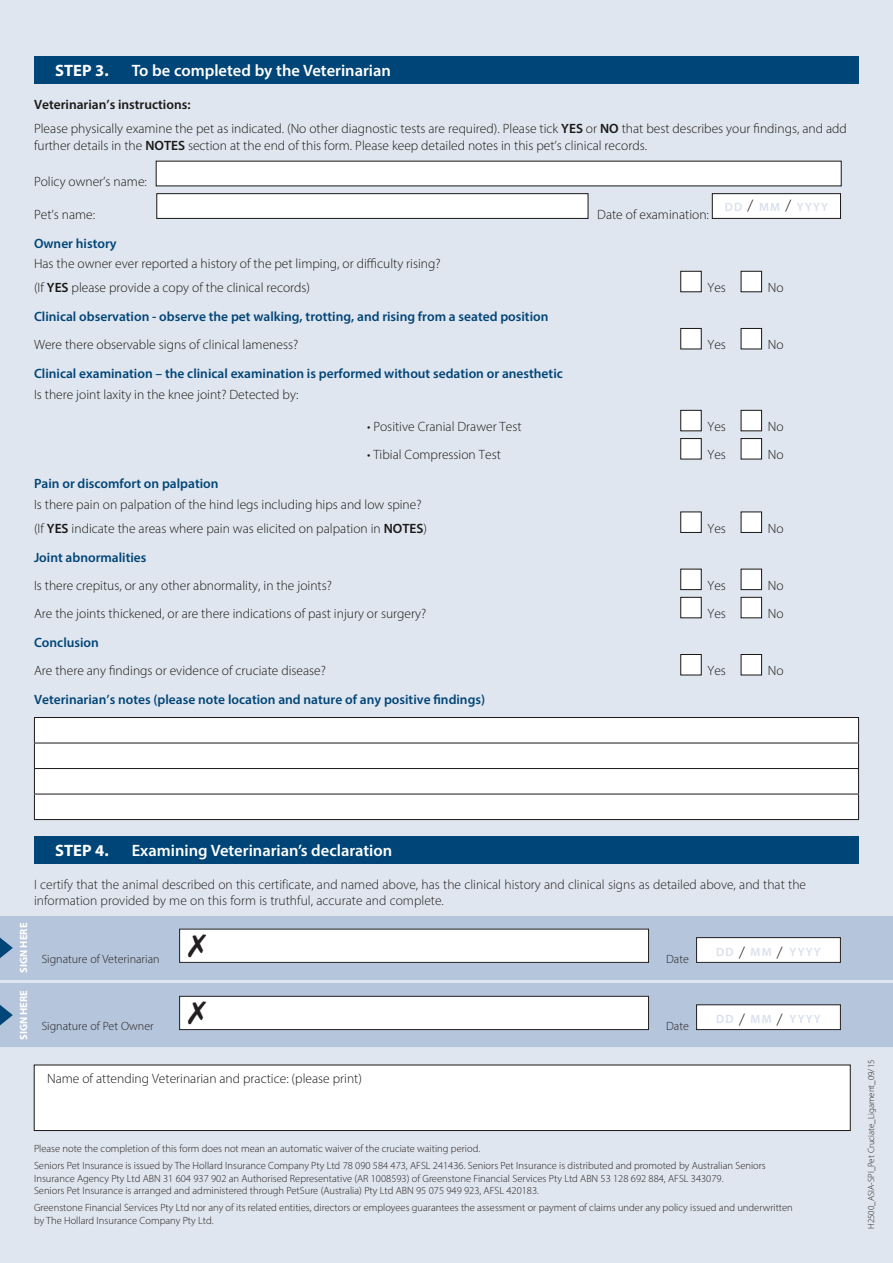
<style>
.page{position:relative;width:893px;height:1263px;background:#e0e6ef}
.page>*{position:absolute;margin:0;border:0;box-sizing:border-box;transform-origin:0 0}
.t1{font:600 16.5px "Myriad Pro";color:#fff}
.t2{font:700 16.5px "Myriad Pro";color:#fff}
.t3{font:300 13.5px/24px "Myriad Pro";color:#191817}
.t4{font:600 13.5px "Myriad Pro";color:#004577}
.t5{font:300 13.5px/16.2px "Myriad Pro";color:#231f20}
.t6{font:300 12px "Myriad Pro";color:#231f20}
.t7{font:600 12px "Myriad Pro";letter-spacing:.1em;color:#d8e0ec}
.t8{font:300 10.5px/12.6px "Myriad Pro";color:#231f20}
.t9{font:700 10.5px "Myriad Pro";letter-spacing:.005em;color:#fff}
.t10{font:300 9px "Myriad Pro";color:#231f20}
.s1{font-weight:600}
.s2{font-weight:300;font-size:16.5px;color:#231f20}
</style>
<div class="page">
<div style="left:34px;top:56px;width:825px;height:28px;background:#004577"></div>
<div style="left:156px;top:161px;width:686px;height:25px;background:#fff"></div>
<div style="left:156px;top:193px;width:432px;height:26px;background:#fff;border:1px solid #191817"></div>
<div style="left:712px;top:194px;width:128px;height:24px;background:#fff"></div>
<div style="left:712px;top:193px;width:129px;height:26px;border:1px solid #191817"></div>
<div style="left:680px;top:271px;width:22px;height:21px;background:#fff;border:1px solid #191817"></div>
<div style="left:741px;top:271px;width:21px;height:21px;background:#fff;border:1px solid #191817"></div>
<div style="left:680px;top:328px;width:22px;height:21px;background:#fff;border:1px solid #191817"></div>
<div style="left:741px;top:328px;width:21px;height:21px;background:#fff;border:1px solid #191817"></div>
<div style="left:680px;top:410px;width:22px;height:21px;background:#fff;border:1px solid #191817"></div>
<div style="left:741px;top:410px;width:21px;height:21px;background:#fff;border:1px solid #191817"></div>
<div style="left:680px;top:438px;width:22px;height:21px;background:#fff;border:1px solid #191817"></div>
<div style="left:741px;top:438px;width:21px;height:21px;background:#fff;border:1px solid #191817"></div>
<div style="left:680px;top:511px;width:22px;height:22px;background:#fff;border:1px solid #191817"></div>
<div style="left:741px;top:511px;width:21px;height:22px;background:#fff;border:1px solid #191817"></div>
<div style="left:680px;top:569px;width:22px;height:21px;background:#fff;border:1px solid #191817"></div>
<div style="left:741px;top:569px;width:21px;height:21px;background:#fff;border:1px solid #191817"></div>
<div style="left:680px;top:597px;width:22px;height:21px;background:#fff;border:1px solid #191817"></div>
<div style="left:741px;top:597px;width:21px;height:21px;background:#fff;border:1px solid #191817"></div>
<div style="left:680px;top:654px;width:22px;height:21px;background:#fff;border:1px solid #191817"></div>
<div style="left:741px;top:654px;width:21px;height:21px;background:#fff;border:1px solid #191817"></div>
<div style="left:35px;top:718px;width:823px;height:101px;background:#fff"></div>
<hr style="left:34px;top:717px;width:825px;height:1px;background:#191817">
<hr style="left:34px;top:743px;width:825px;height:1px;background:#191817">
<hr style="left:34px;top:768px;width:825px;height:1px;background:#191817">
<hr style="left:34px;top:794px;width:825px;height:1px;background:#191817">
<svg style="left:34px;top:718px;width:1px;height:101px"></svg>
<svg style="left:858px;top:718px;width:1px;height:101px"></svg>
<hr style="left:34px;top:819px;width:825px;height:1px;background:#191817">
<div style="left:34px;top:836px;width:825px;height:28px;background:#004577"></div>
<div style="left:0;top:916px;width:893px;height:64px;background:#b5c5db"></div>
<svg style="left:0;top:937px;width:13px;height:21px"></svg>
<div style="left:180px;top:929px;width:468px;height:33px;background:#fff"></div>
<div style="left:179px;top:929px;width:470px;height:34px;border:1px solid #231f20"></div>
<div style="left:697px;top:938px;width:143px;height:24px;background:#fff"></div>
<div style="left:696px;top:937px;width:145px;height:26px;border:1px solid #231f20"></div>
<div style="left:0;top:983px;width:893px;height:64px;background:#b5c5db"></div>
<svg style="left:0;top:1005px;width:13px;height:20px"></svg>
<div style="left:180px;top:996px;width:468px;height:33px;background:#fff"></div>
<div style="left:179px;top:996px;width:470px;height:34px;border:1px solid #231f20"></div>
<div style="left:697px;top:1005px;width:143px;height:24px;background:#fff"></div>
<div style="left:696px;top:1004px;width:145px;height:26px;border:1px solid #231f20"></div>
<div style="left:34px;top:1065px;width:816px;height:65px;background:#fff"></div>
<div style="left:34px;top:1065px;width:816px;height:66px;border:1px solid #191817"></div>
<p class="t2" style="left:55px;top:59px;width:55px">STEP 3.</p>
<p class="t1" style="left:132px;top:60px;width:261px">To be completed by the Veterinarian</p>
<p class="t3" style="left:34px;top:92px;width:814px;line-height:24.8px"><span class="s1">Veterinarian’s instructions:<br></span>Please physically examine the pet as indicated. (No other diagnostic tests are required). Please tick <span class="s1">YES</span> or <span class="s1">NO</span> that best describes your findings, and add</p>
<p class="t3" style="left:34px;top:133px;width:615px">further details in the <span class="s1">NOTES</span> section at the end of this form. Please keep detailed notes in this pet’s clinical records.</p>
<p class="t3" style="left:34px;top:170px;width:114px">Policy owner’s name:</p>
<p class="t3" style="left:34px;top:202px;width:63px">Pet’s name:</p>
<p class="t3" style="left:597px;top:202px;width:113px">Date of examination:</p>
<p class="t7" style="left:725px;top:199px;width:105px">DD <span class="s2">/</span> MM <span class="s2">/</span> YYYY</p>
<p class="t4" style="left:34px;top:235px;width:84px">Owner history</p>
<p class="t3" style="left:34px;top:252px;width:408px">Has the owner ever reported a history of the pet limping, or difficulty rising? (If <span class="s1">YES</span> please provide a copy of the clinical records)</p>
<p class="t3" style="left:707px;top:276px;width:20px">Yes</p>
<p class="t3" style="left:768px;top:276px;width:17px">No</p>
<p class="t4" style="left:34px;top:308px;width:516px">Clinical observation - observe the pet walking, trotting, and rising from a seated position</p>
<p class="t3" style="left:34px;top:333px;width:266px">Were there observable signs of clinical lameness?</p>
<p class="t3" style="left:707px;top:333px;width:20px">Yes</p>
<p class="t3" style="left:768px;top:333px;width:17px">No</p>
<p class="t4" style="left:34px;top:365px;width:530px">Clinical examination – the clinical examination is performed without sedation or anesthetic</p>
<p class="t3" style="left:34px;top:382px;width:266px">Is there joint laxity in the knee joint? Detected by:</p>
<p class="t3" style="left:367px;top:415px;width:156px">• Positive Cranial Drawer Test</p>
<p class="t3" style="left:707px;top:415px;width:20px">Yes</p>
<p class="t3" style="left:768px;top:415px;width:17px">No</p>
<p class="t3" style="left:367px;top:443px;width:135px">• Tibial Compression Test</p>
<p class="t3" style="left:707px;top:443px;width:20px">Yes</p>
<p class="t3" style="left:768px;top:443px;width:17px">No</p>
<p class="t4" style="left:34px;top:475px;width:186px">Pain or discomfort on palpation</p>
<p class="t3" style="left:34px;top:492px;width:394px">Is there pain on palpation of the hind legs including hips and low spine? (If <span class="s1">YES</span> indicate the areas where pain was elicited on palpation in <span class="s1">NOTES</span>)</p>
<p class="t3" style="left:707px;top:516px;width:20px">Yes</p>
<p class="t3" style="left:768px;top:516px;width:17px">No</p>
<p class="t4" style="left:34px;top:549px;width:114px">Joint abnormalities</p>
<p class="t3" style="left:34px;top:573px;width:299px">Is there crepitus, or any other abnormality, in the joints?</p>
<p class="t3" style="left:707px;top:573px;width:20px">Yes</p>
<p class="t3" style="left:768px;top:573px;width:17px">No</p>
<p class="t3" style="left:34px;top:602px;width:394px">Are the joints thickened, or are there indications of past injury or surgery?</p>
<p class="t3" style="left:707px;top:602px;width:20px">Yes</p>
<p class="t3" style="left:768px;top:602px;width:17px">No</p>
<p class="t4" style="left:34px;top:634px;width:66px">Conclusion</p>
<p class="t3" style="left:34px;top:659px;width:293px">Are there any findings or evidence of cruciate disease?</p>
<p class="t3" style="left:707px;top:659px;width:20px">Yes</p>
<p class="t3" style="left:768px;top:659px;width:17px">No</p>
<p class="t4" style="left:34px;top:691px;width:453px">Veterinarian’s notes (please note location and nature of any positive findings)</p>
<p class="t2" style="left:55px;top:839px;width:55px">STEP 4.</p>
<p class="t1" style="left:132px;top:839px;width:262px">Examining Veterinarian’s declaration</p>
<p class="t5" style="left:34px;top:876px;width:774px">I certify that the animal described on this certificate, and named above, has the clinical history and clinical signs as detailed above, and that the information provided by me on this form is truthful, accurate and complete.</p>
<p class="t9" style="left:17px;top:973px;width:52px;rotate:-90deg">SIGN HERE</p>
<p class="t9" style="left:17px;top:1040px;width:52px;rotate:-90deg">SIGN HERE</p>
<p class="t6" style="left:42px;top:951px;width:119px">Signature of Veterinarian</p>
<p class="t6" style="left:666px;top:951px;width:24px">Date</p>
<p class="t6" style="left:42px;top:1019px;width:114px">Signature of Pet Owner</p>
<p class="t6" style="left:666px;top:1019px;width:24px">Date</p>
<p class="t3" style="left:47px;top:1067px;width:316px">Name of attending Veterinarian and practice: (please print)</p>
<p class="t7" style="left:716px;top:944px;width:106px">DD <span class="s2">/</span> MM <span class="s2">/</span> YYYY</p>
<p class="t7" style="left:716px;top:1012px;width:106px">DD <span class="s2">/</span> MM <span class="s2">/</span> YYYY</p>
<p class="t8" style="left:34px;top:1140px;width:733px;line-height:16.8px">Please note the completion of this form does not mean an automatic waiver of the cruciate waiting period.<br>Seniors Pet Insurance is issued by The Hollard Insurance Company Pty Ltd 78 090 584 473, AFSL 241436. Seniors Pet Insurance is distributed and promoted by Australian Seniors</p>
<p class="t8" style="left:34px;top:1172px;width:691px">Insurance Agency Pty Ltd ABN 31 604 937 902 an Authorised Representative (AR 1008593) of Greenstone Financial Services Pty Ltd ABN 53 128 692 884, AFSL 343079.<br>Seniors Pet Insurance is arranged and administered through PetSure (Australia) Pty Ltd ABN 95 075 949 923, AFSL 420183.</p>
<p class="t8" style="left:34px;top:1201px;width:760px">Greenstone Financial Services Pty Ltd nor any of its related entities, directors or employees guarantees the assessment or payment of claims under any policy issued and underwritten by The Hollard Insurance Company Pty Ltd.</p>
<p class="t10" style="left:866px;top:1229px;width:171px;rotate:-90deg">H2500_ASIA-SPI_Pet Cruciate_Ligament_09/15</p>
</div>
